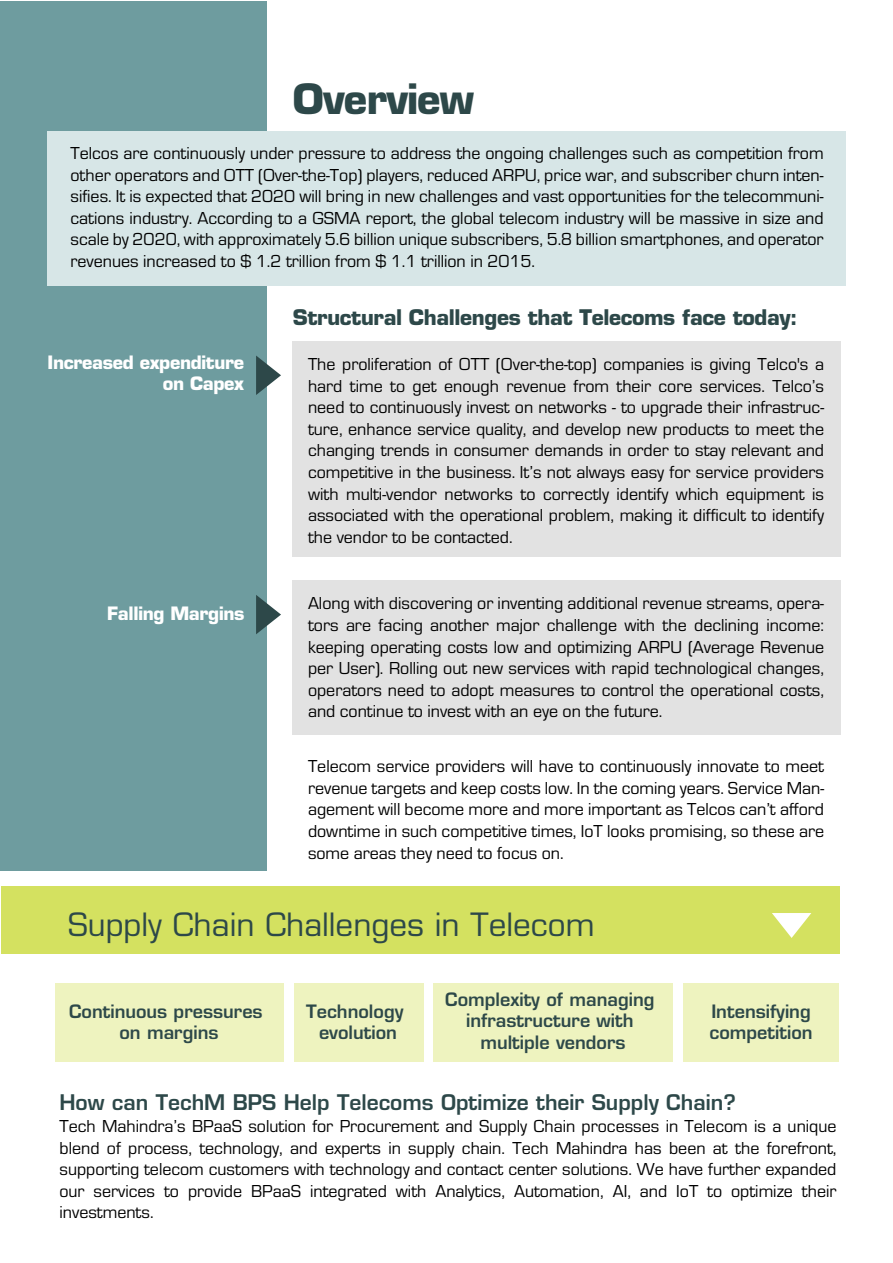
<style>
.page{position:relative;width:893px;height:1263px;background:#fff}
.page>*{position:absolute;margin:0;border:0;box-sizing:border-box;transform-origin:0 0}
.t1{font:700 40.8px "Eurostile LT Std";letter-spacing:-.02em;color:#2d4849}
.t2{font:31.35px "Eurostile LT Std";color:#2d4849}
.t3{font:600 21px "Eurostile LT Std";color:#2d4849}
.t4{font:700 21px "Eurostile LT Std";letter-spacing:-.02em;color:#2d4849}
.t5{font:18px/21.6px "Eurostile";color:#000;text-align:justify}
.t6{font:600 18px/21.6px "Eurostile LT Std";color:#2d4849;text-align:center}
.t7{font:700 18px/21.6px "Eurostile LT Std";letter-spacing:-.02em;color:#fff;text-align:right}
</style>
<div class="page">
<div style="left:55px;top:983px;width:228px;height:78px;background:#eef3bf"></div>
<div style="left:433px;top:983px;width:239px;height:78px;background:#eef3bf"></div>
<div style="left:683px;top:983px;width:155px;height:78px;background:#eef3bf"></div>
<div style="left:294px;top:983px;width:129px;height:78px;background:#eef3bf"></div>
<div style="left:0;top:2px;width:266px;height:869px;background:#6e9c9f"></div>
<div style="left:47px;top:131px;width:798px;height:155px;background:#d7e6e7"></div>
<div style="left:292px;top:341px;width:548px;height:215px;background:#e2e2e2"></div>
<div style="left:1px;top:887px;width:838px;height:67px;background:#d4e160"></div>
<svg style="left:256px;top:356px;width:25px;height:39px"></svg>
<div style="left:292px;top:580px;width:548px;height:155px;background:#e2e2e2"></div>
<svg style="left:256px;top:595px;width:25px;height:39px"></svg>
<svg style="left:772px;top:913px;width:39px;height:25px"></svg>
<h1 class="t1" style="left:293px;top:73px;width:183px">Overview</h1>
<p class="t5" style="left:71px;top:143px;width:755px">Telcos are continuously under pressure to address the ongoing challenges such as competition from other operators and OTT (Over-the-Top) players, reduced ARPU, price war, and subscriber churn inten&shy;sifies. It is expected that 2020 will bring in new challenges and vast opportunities for the telecommuni&shy;cations industry. According to a GSMA report, the global telecom industry will be massive in size and scale by 2020, with approximately 5.6 billion unique subscribers, 5.8 billion smartphones, and operator revenues increased to $ 1.2 trillion from $ 1.1 trillion in 2015.</p>
<p class="t7" style="left:48px;top:351px;width:198px">Increased expenditure on Capex</p>
<p class="t4" style="left:293px;top:304px;width:507px">Structural Challenges that Telecoms face today:</p>
<p class="t5" style="left:308px;top:354px;width:518px">The proliferation of OTT (Over-the-top) companies is giving Telco's a hard time to get enough revenue from their core services. Telco’s need to continuously invest on networks - to upgrade their infrastruc&shy;ture, enhance service quality, and develop new products to meet the changing trends in consumer demands in order to stay relevant and competitive in the business. It’s not always easy for service providers with multi-vendor networks to correctly identify which equipment is associated with the operational problem, making it difficult to identify the vendor to be contacted.</p>
<p class="t7" style="left:107px;top:602px;width:139px">Falling Margins</p>
<p class="t5" style="left:308px;top:593px;width:518px">Along with discovering or inventing additional revenue streams, opera&shy;tors are facing another major challenge with the declining income: keeping operating costs low and optimizing ARPU (Average Revenue per User). Rolling out new services with rapid technological changes, operators need to adopt measures to control the operational costs, and continue to invest with an eye on the future.</p>
<p class="t5" style="left:308px;top:756px;width:518px">Telecom service providers will have to continuously innovate to meet revenue targets and keep costs low. In the coming years. Service Man&shy;agement will become more and more important as Telcos can’t afford downtime in such competitive times, IoT looks promising, so these are some areas they need to focus on.</p>
<h2 class="t2" style="left:68px;top:905px;width:528px">Supply Chain Challenges in Telecom</h2>
<p class="t6" style="left:69px;top:1000px;width:195px">Continuous pressures on margins</p>
<p class="t6" style="left:306px;top:1000px;width:99px">Technology evolution</p>
<p class="t6" style="left:445px;top:988px;width:211px">Complexity of managing infrastructure with multiple vendors</p>
<p class="t6" style="left:709px;top:1000px;width:105px;text-align:left">Intensifying competition</p>
<p class="t3" style="left:59px;top:1089px;width:678px">How can TechM BPS Help Telecoms Optimize their Supply Chain?</p>
<p class="t5" style="left:59px;top:1115px;width:778px">Tech Mahindra’s BPaaS solution for Procurement and Supply Chain processes in Telecom is a unique blend of process, technology, and experts in supply chain. Tech Mahindra has been at the forefront, supporting telecom customers with technology and contact center solutions. We have further expanded our services to provide BPaaS integrated with Analytics, Automation, AI, and IoT to optimize their investments.</p>
</div>
